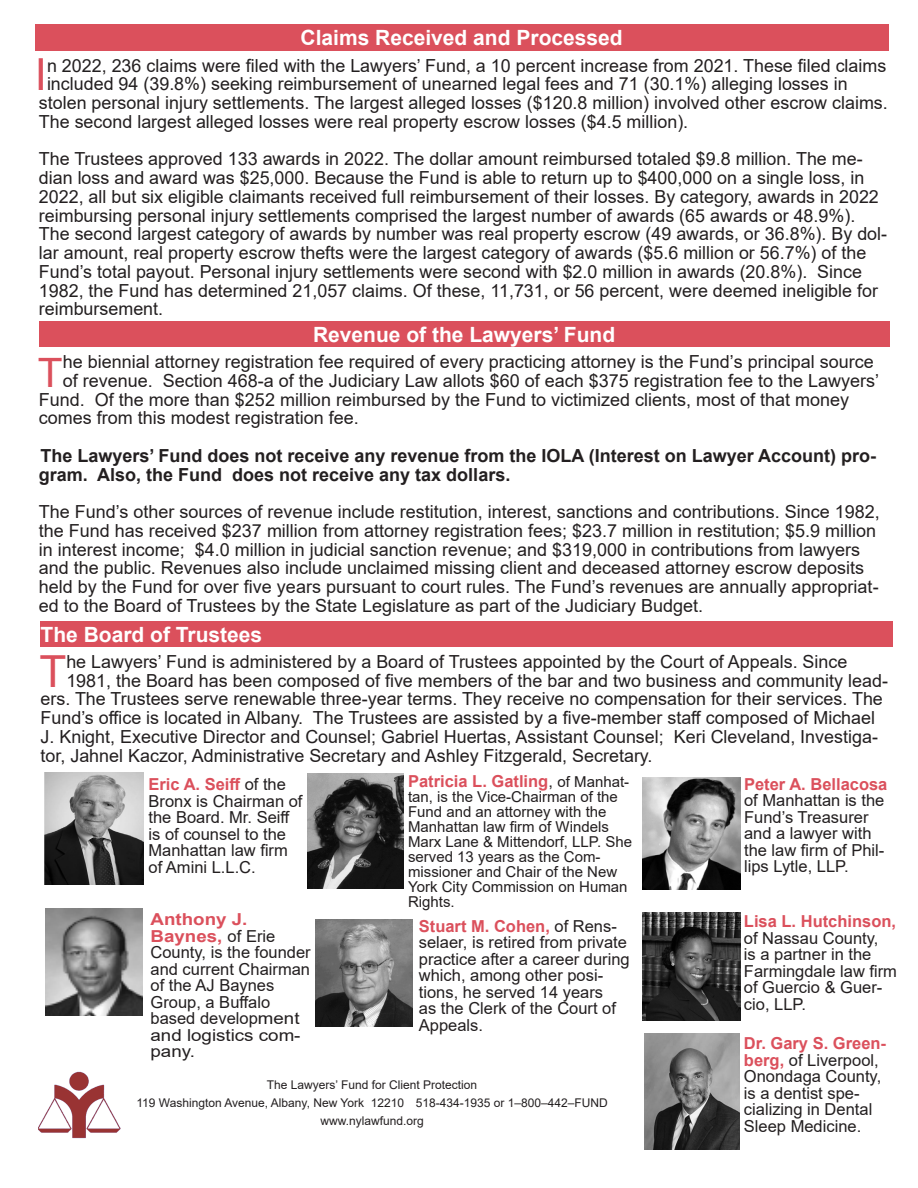
<style>
.page{position:relative;width:918px;height:1188px;background:#fff}
.page>*{position:absolute;margin:0;border:0;box-sizing:border-box;transform-origin:0 0}
.t1{font:44.25px "Arial";color:#db505c}
.t2{font:40.5px "Arial";color:#db505c}
.Subhead_1{font:700 21px "Arial";color:#fff}
.t3{font:18px/18.8px "Arial";color:#231f20}
.t4{font:700 18px/18.8px "Arial";color:#231f20}
.t5{font:16.5px/16.5px "Arial";color:#231f20}
.t6{font:700 16.5px "Arial";color:#db505c}
.t7{font:15px/15px "Arial";color:#231f20}
.t8{font:12px "Arial";color:#231f20}
.s1{font-weight:700;color:#db505c}
.s2{font-weight:400;color:#231f20}
.s3{font-weight:400;font-size:15px;color:#231f20}
</style>
<div class="page">
<div style="left:35px;top:25px;width:853px;height:26px;background:#db505c"></div>
<div style="left:41px;top:621px;width:852px;height:25px;background:#db505c"></div>
<img style="left:307px;top:774px;width:97px;height:114px">
<img style="left:642px;top:778px;width:99px;height:112px">
<img style="left:45px;top:908px;width:98px;height:107px">
<img style="left:315px;top:920px;width:97px;height:107px">
<img style="left:642px;top:913px;width:99px;height:108px">
<img style="left:645px;top:1033px;width:95px;height:117px">
<img style="left:44px;top:773px;width:100px;height:112px">
<div style="left:39px;top:322px;width:850px;height:25px;background:#db505c"></div>
<img style="left:39px;top:1072px;width:82px;height:67px">
<p class="Subhead_1" style="left:301px;top:23px;width:324px">Claims Received and Processed</p>
<p class="t1" style="left:35px;top:44px;width:14px">I</p>
<p class="t3" style="left:47px;top:56px;width:841px">n 2022, 236 claims were filed with the Lawyers’ Fund, a 10 percent increase from 2021. These filed claims</p>
<p class="t3" style="left:47px;top:75px;width:802px">included 94 (39.8%) seeking reimbursement of unearned legal fees and 71 (30.1%) alleging losses in</p>
<p class="t3" style="left:39px;top:93px;width:850px">stolen personal injury settlements. The largest alleged losses ($120.8 million) involved other escrow claims.</p>
<p class="t3" style="left:39px;top:112px;width:651px">The second largest alleged losses were real property escrow losses ($4.5 million).</p>
<p class="t3" style="left:39px;top:150px;width:850px">The Trustees approved 133 awards in 2022. The dollar amount reimbursed totaled $9.8 million. The me&shy;dian loss and award was $25,000. Because the Fund is able to return up to $400,000 on a single loss, in 2022, all but six eligible claimants received full reimbursement of their losses. By category, awards in 2022 reimbursing personal injury settlements comprised the largest number of awards (65 awards or 48.9%).<br>The second largest category of awards by number was real property escrow (49 awards, or 36.8%). By dol&shy;lar amount, real property escrow thefts were the largest category of awards ($5.6 million or 56.7%) of the Fund’s total payout. Personal injury settlements were second with $2.0 million in awards (20.8%). Since 1982, the Fund has determined 21,057 claims. Of these, 11,731, or 56 percent, were deemed ineligible for reimbursement.</p>
<p class="Subhead_1" style="left:313px;top:320px;width:304px">Revenue of the Lawyers’ Fund</p>
<p class="t2" style="left:38px;top:345px;width:26px">T</p>
<p class="t3" style="left:63px;top:352px;width:813px">he biennial attorney registration fee required of every practicing attorney is the Fund’s principal source</p>
<p class="t3" style="left:63px;top:371px;width:818px">of revenue. Section 468-a of the Judiciary Law allots $60 of each $375 registration fee to the Lawyers’</p>
<p class="t3" style="left:39px;top:390px;width:812px">Fund. Of the more than $252 million reimbursed by the Fund to victimized clients, most of that money</p>
<p class="t3" style="left:39px;top:409px;width:322px">comes from this modest registration fee.</p>
<p class="t4" style="left:39px;top:446px;width:839px">The Lawyers’ Fund does not receive any revenue from the IOLA (Interest on Lawyer Account) pro&shy;gram. Also, the Fund does not receive any tax dollars.</p>
<p class="t3" style="left:39px;top:502px;width:843px">The Fund’s other sources of revenue include restitution, interest, sanctions and contributions. Since 1982, the Fund has received $237 million from attorney registration fees; $23.7 million in restitution; $5.9 million in interest income; $4.0 million in judicial sanction revenue; and $319,000 in contributions from lawyers and the public. Revenues also include unclaimed missing client and deceased attorney escrow deposits held by the Fund for over five years pursuant to court rules. The Fund’s revenues are annually appropriat&shy;ed to the Board of Trustees by the State Legislature as part of the Judiciary Budget.</p>
<p class="Subhead_1" style="left:41px;top:619px;width:223px">The Board of Trustees</p>
<p class="t1" style="left:39px;top:641px;width:28px">T</p>
<p class="t3" style="left:66px;top:652px;width:783px">he Lawyers’ Fund is administered by a Board of Trustees appointed by the Court of Appeals. Since</p>
<p class="t3" style="left:66px;top:671px;width:823px">1981, the Board has been composed of five members of the bar and two business and community lead-</p>
<p class="t3" style="left:40px;top:690px;width:844px">ers. The Trustees serve renewable three-year terms. They receive no compensation for their services. The</p>
<p class="t3" style="left:40px;top:708px;width:836px">Fund’s office is located in Albany. The Trustees are assisted by a five-member staff composed of Michael</p>
<p class="t3" style="left:40px;top:727px;width:839px">J. Knight, Executive Director and Counsel; Gabriel Huertas, Assistant Counsel; Keri Cleveland, Investiga-</p>
<p class="t3" style="left:40px;top:746px;width:614px">tor, Jahnel Kaczor, Administrative Secretary and Ashley Fitzgerald, Secretary.</p>
<p class="t5" style="left:149px;top:776px;width:156px"><span class="s1">Eric A. Seiff</span> of the<br>Bronx is Chairman of the Board. Mr. Seiff is of counsel to the<br>Manhattan law firm of Amini L.L.C.</p>
<p class="t6" style="left:408px;top:770px;width:223px">Patricia L. Gatling<span class="s2">,</span> <span class="s3">of Manhat-</span></p>
<p class="t7" style="left:408px;top:790px;width:226px">tan, is the Vice-Chairman of the<br>Fund and an attorney with the<br>Manhattan law firm of Windels<br>Marx Lane &amp; Mittendorf, LLP. She served 13 years as the Com&shy;missioner and Chair of the New<br>York City Commission on Human<br>Rights.</p>
<p class="t5" style="left:744px;top:776px;width:145px"><span class="s1">Peter A. Bellacosa </span>of Manhattan is the<br>Fund’s Treasurer and a lawyer with the law firm of Phil&shy;lips Lytle, LLP.</p>
<p class="t5" style="left:151px;top:911px;width:162px"><span class="s1">Anthony J.<br>Baynes,</span> of Erie<br>County, is the founder and current Chairman of the AJ Baynes<br>Group, a Buffalo based development and logistics com&shy;pany.</p>
<p class="t5" style="left:419px;top:918px;width:212px"><span class="s1">Stuart M. Cohen,</span> of Rens&shy;selaer, is retired from private practice after a career during which, among other posi&shy;tions, he served 14 years<br>as the Clerk of the Court of<br>Appeals.</p>
<p class="t5" style="left:744px;top:913px;width:155px"><span class="s1">Lisa L. Hutchinson, </span>of Nassau County,<br>is a partner in the<br>Farmingdale law firm of Guercio &amp; Guer&shy;cio, LLP.</p>
<p class="t5" style="left:744px;top:1035px;width:144px"><span class="s1">Dr. Gary S. Green&shy;berg,</span> of Liverpool,<br>Onondaga County, is a dentist spe&shy;cializing in Dental<br>Sleep Medicine.</p>
<p class="t8" style="left:267px;top:1076px;width:212px">The Lawyers’ Fund for Client Protection</p>
<p class="t8" style="left:136px;top:1094px;width:473px">119 Washington Avenue, Albany, New York 12210 518-434-1935 or 1–800–442–FUND</p>
<p class="t8" style="left:320px;top:1112px;width:105px">www.nylawfund.org</p>
</div>
